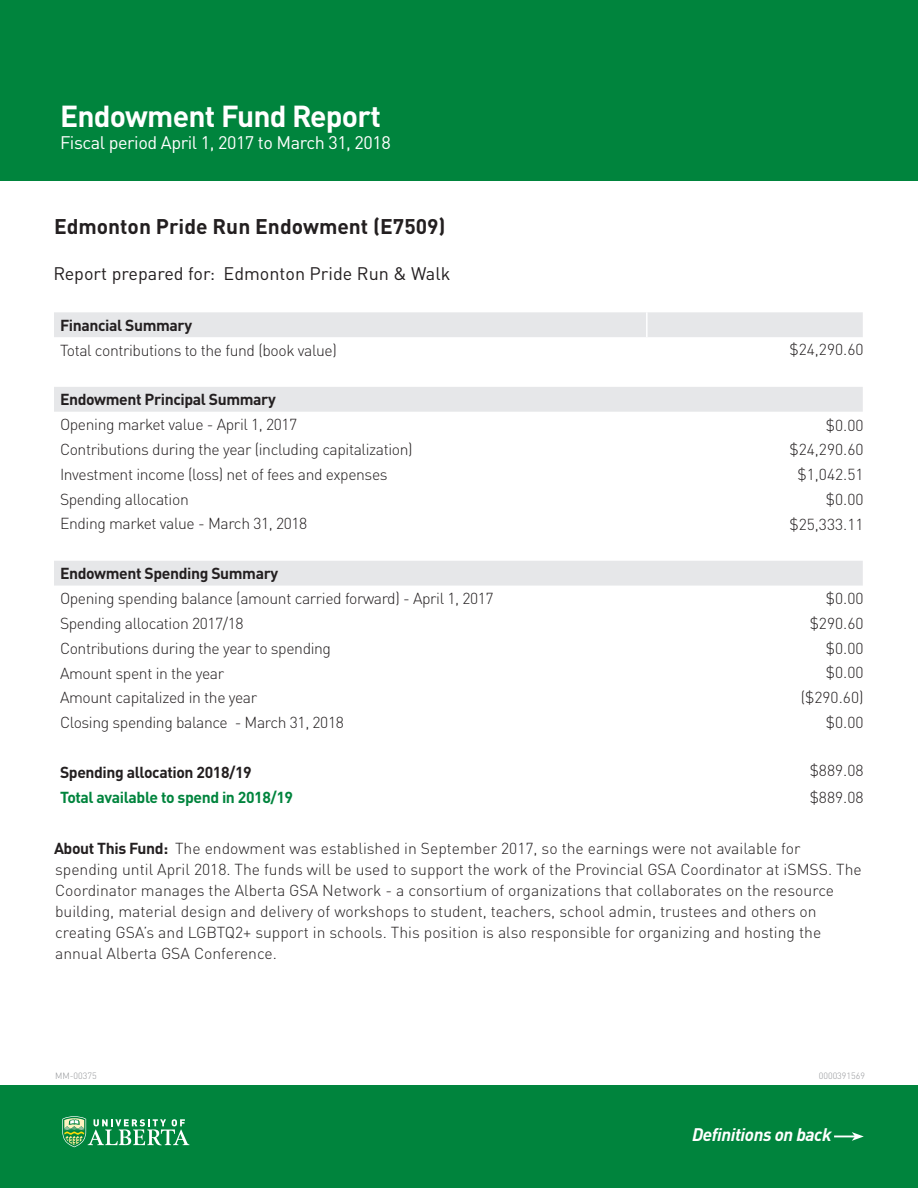
<style>
.page{position:relative;width:918px;height:1188px;background:#fff}
.page>*{position:absolute;margin:0;border:0;box-sizing:border-box;transform-origin:0 0}
.t1{font:700 30px "DIN Pro";letter-spacing:-.025em;color:#fff}
.t2{font:700 21px "DIN Pro";color:#231f20}
.t3{font:18px "DIN Pro";letter-spacing:-.025em;color:#fff}
.t4{font:18px "DIN Pro";color:#231f20}
.t5{font:18px "DIN Pro";color:#231f20}
.t6{font:italic 700 18px "DIN Pro";letter-spacing:-.025em;color:#fff}
.t7{font:300 15.75px/24.8px "DIN Pro";letter-spacing:-.005em;color:#231f20}
.t8{font:300 15.75px/24.9px "DIN Pro";letter-spacing:-.025em;color:#231f20}
.t9{font:700 15.75px "DIN Pro";letter-spacing:-.025em;color:#231f20}
.t10{font:700 15.75px "DIN Pro";letter-spacing:-.025em;color:#00843d}
.t11{font:300 9px "DIN Pro";color:#939598}
.s1{font-weight:700}
</style>
<div class="page">
<div style="left:0;top:0;width:918px;height:181px;background:#00843d"></div>
<div style="left:0;top:1085px;width:918px;height:103px;background:#00843d"></div>
<svg style="left:834px;top:1132px;width:30px;height:9px"></svg>
<svg style="left:62px;top:1116px;width:127px;height:31px"></svg>
<svg style="left:54px;top:312px;width:809px;height:274px"></svg>
<hr style="left:646px;top:312px;width:2px;height:25px;background:#fff">
<h1 class="t1" style="left:60px;top:91px;width:322px">Endowment Fund Report</h1>
<p class="t3" style="left:60px;top:129px;width:332px">Fiscal period April 1, 2017 to March 31, 2018</p>
<h2 class="t2" style="left:54px;top:209px;width:393px">Edmonton Pride Run Endowment (E7509)</h2>
<p class="t4" style="left:224px;top:261px;width:228px">Edmonton Pride Run &amp; Walk</p>
<p class="t5" style="left:53px;top:259px;width:163px">Report prepared for:</p>
<p class="t9" style="left:60px;top:312px;width:134px">Financial Summary</p>
<p class="t8" style="left:60px;top:336px;width:278px">Total contributions to the fund (book value)</p>
<p class="t9" style="left:60px;top:386px;width:217px">Endowment Principal Summary</p>
<p class="t8" style="left:60px;top:411px;width:354px">Opening market value - April 1, 2017<br>Contributions during the year (including capitalization)<br>Investment income (loss) net of fees and expenses Spending allocation<br>Ending market value - March 31, 2018</p>
<p class="t9" style="left:60px;top:560px;width:220px">Endowment Spending Summary</p>
<p class="t8" style="left:60px;top:584px;width:435px">Opening spending balance (amount carried forward) - April 1, 2017<br>Spending allocation 2017/18<br>Contributions during the year to spending<br>Amount spent in the year<br>Amount capitalized in the year<br>Closing spending balance - March 31, 2018</p>
<p class="t9" style="left:60px;top:759px;width:193px">Spending allocation 2018/19</p>
<p class="t10" style="left:60px;top:784px;width:235px">Total available to spend in 2018/19</p>
<p class="t7" style="left:789px;top:335px;width:76px">$24,290.60</p>
<p class="t7" style="left:789px;top:411px;width:76px;text-align:right">$0.00 $24,290.60 $1,042.51 $0.00 $25,333.11</p>
<p class="t7" style="left:801px;top:585px;width:64px;text-align:right">$0.00 $290.60 $0.00 $0.00 ($290.60) $0.00</p>
<p class="t7" style="left:810px;top:755px;width:55px;line-height:27px">$889.08 $889.08</p>
<p class="t7" style="left:54px;top:834px;width:748px"><span class="s1">About This Fund:</span> The endowment was established in September 2017, so the earnings were not available for</p>
<p class="t7" style="left:55px;top:857px;width:808px;line-height:21px">spending until April 2018. The funds will be used to support the work of the Provincial GSA Coordinator at iSMSS. The Coordinator manages the Alberta GSA Network - a consortium of organizations that collaborates on the resource building, material design and delivery of workshops to student, teachers, school admin, trustees and others on creating GSA’s and LGBTQ2+ support in schools. This position is also responsible for organizing and hosting the annual Alberta GSA Conference.</p>
<p class="t11" style="left:55px;top:1069px;width:43px">MM-00375</p>
<p class="t11" style="left:819px;top:1069px;width:48px">0000391569</p>
<p class="t6" style="left:692px;top:1120px;width:141px">Definitions on back</p>
</div>
